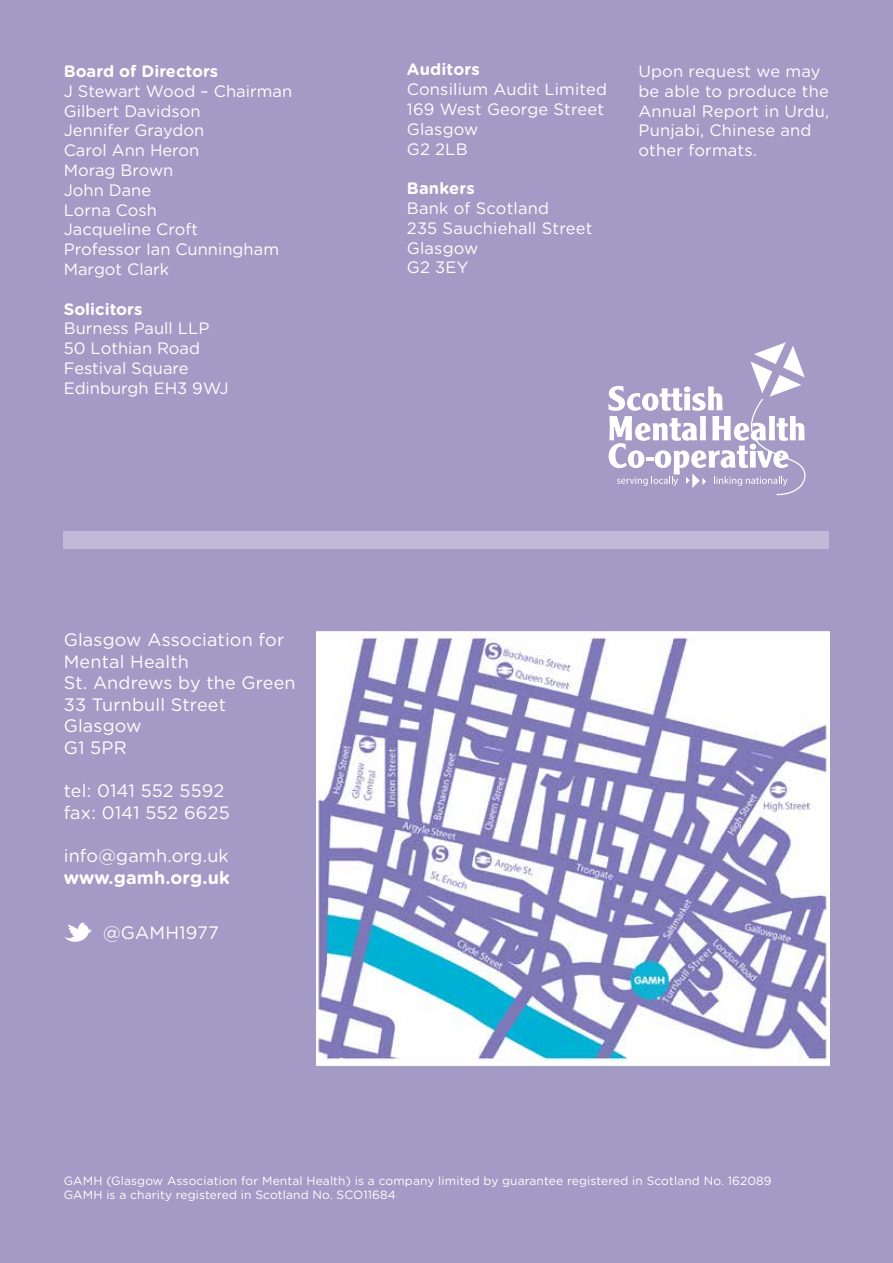
<style>
.page{position:relative;width:893px;height:1263px;background:#a39bc5}
.page>*{position:absolute;margin:0;border:0;box-sizing:border-box;transform-origin:0 0}
.t1{font:18px/21.6px "Gotham Rounded";letter-spacing:.01em;color:#fff}
.t2{font:700 18px "Gotham Rounded";letter-spacing:.01em;color:#fff}
.t3{font:16.5px/19.8px "Gotham Rounded";color:#fff}
.t4{font:700 16.5px "Gotham Rounded";color:#fff}
.t5{font:12px/14.4px "Gotham Rounded";letter-spacing:.01em;color:#fff}
</style>
<div class="page">
<div style="left:64px;top:531px;width:765px;height:18px;background:#c1bbd9"></div>
<img style="left:316px;top:631px;width:513px;height:436px">
<svg style="left:64px;top:922px;width:28px;height:20px"></svg>
<svg style="left:608px;top:342px;width:198px;height:153px"></svg>
<p class="t4" style="left:64px;top:59px;width:156px">Board of Directors</p>
<p class="t3" style="left:64px;top:80px;width:230px">J Stewart Wood – Chairman<br>Gilbert Davidson<br>Jennifer Graydon<br>Carol Ann Heron<br>Morag Brown<br>John Dane<br>Lorna Cosh<br>Jacqueline Croft<br>Professor Ian Cunningham<br>Margot Clark</p>
<p class="t4" style="left:64px;top:297px;width:80px">Solicitors</p>
<p class="t3" style="left:64px;top:318px;width:166px">Burness Paull LLP<br>50 Lothian Road<br>Festival Square<br>Edinburgh EH3 9WJ</p>
<p class="t1" style="left:64px;top:628px;width:233px">Glasgow Association for<br>Mental Health<br>St. Andrews by the Green<br>33 Turnbull Street<br>Glasgow<br>G1 5PR</p>
<p class="t1" style="left:64px;top:779px;width:167px">tel: 0141 552 5592 fax: 0141 552 6625</p>
<p class="t1" style="left:64px;top:844px;width:167px">info@gamh.org.uk</p>
<p class="t2" style="left:64px;top:864px;width:168px">www.gamh.org.uk</p>
<p class="t1" style="left:103px;top:921px;width:117px">@GAMH1977</p>
<p class="t4" style="left:407px;top:58px;width:74px">Auditors</p>
<p class="t3" style="left:407px;top:79px;width:202px">Consilium Audit Limited<br>169 West George Street<br>Glasgow<br>G2 2LB</p>
<p class="t4" style="left:407px;top:176px;width:69px">Bankers</p>
<p class="t3" style="left:407px;top:198px;width:187px">Bank of Scotland<br>235 Sauchiehall Street<br>Glasgow<br>G2 3EY</p>
<p class="t3" style="left:638px;top:61px;width:192px">Upon request we may be able to produce the<br>Annual Report in Urdu,<br>Punjabi, Chinese and other formats.</p>
<p class="t5" style="left:64px;top:1173px;width:709px">GAMH (Glasgow Association for Mental Health) is a company limited by guarantee registered in Scotland No. 162089<br>GAMH is a charity registered in Scotland No. SCO11684</p>
</div>
